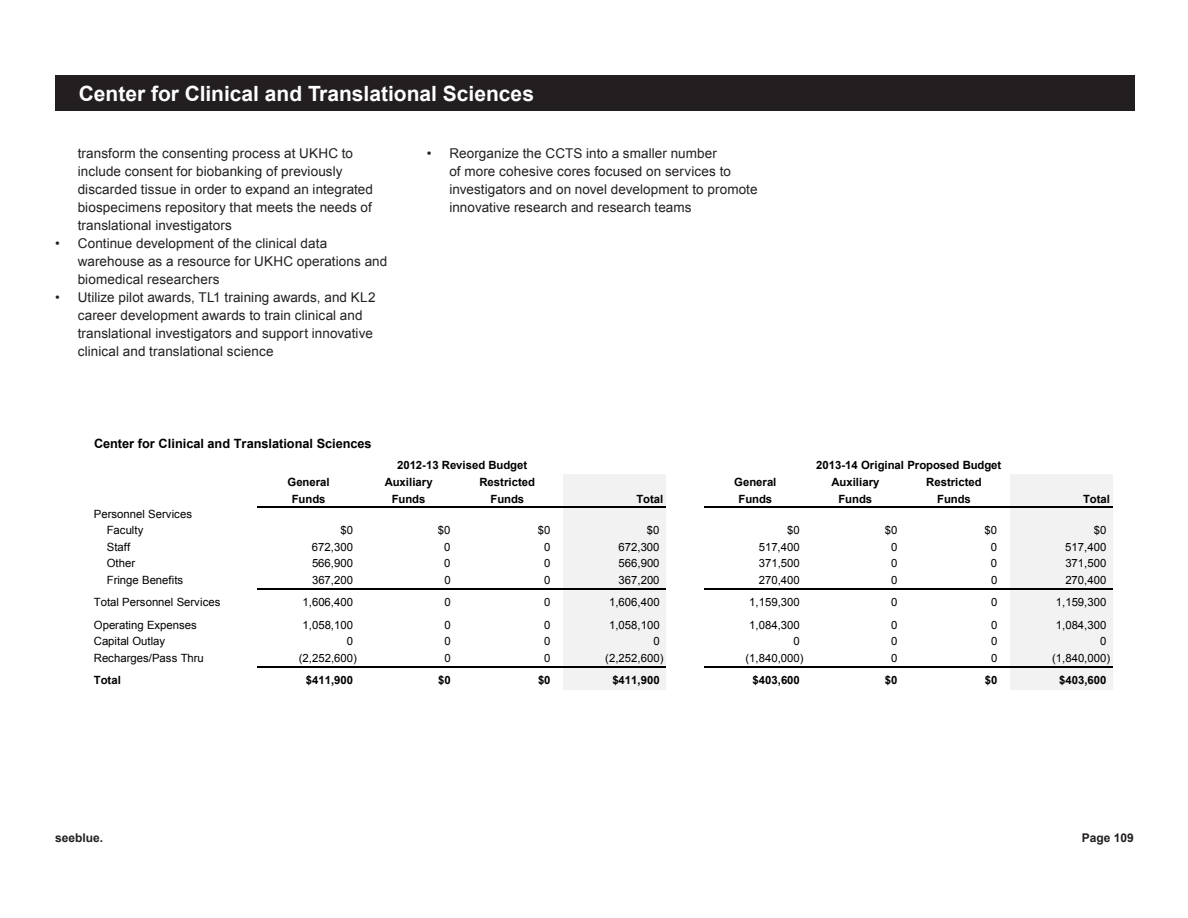
<style>
.page{position:relative;width:1188px;height:918px;background:#fff}
.page>*{position:absolute;margin:0;border:0;box-sizing:border-box;transform-origin:0 0}
.Headline{font:700 21px "Arial";color:#fff}
.List_Paragraph{font:13.5px/18px "Arial";letter-spacing:.005em;color:#231f20}
.t1{font:700 12.75px "Arial";letter-spacing:-.005em;color:#000}
.t2{font:700 12px "Arial";color:#231f20}
.t3{font:11.4px/16.4px "Arial";color:#000}
.t4{font:700 11.4px "Arial";color:#000}
</style>
<div class="page">
<div style="left:56px;top:75px;width:1080px;height:36px;background:#231f20"></div>
<div style="left:563px;top:474px;width:103px;height:216px;background:#f2f2f2"></div>
<div style="left:1010px;top:474px;width:103px;height:216px;background:#f2f2f2"></div>
<hr style="left:257px;top:506px;width:409px;height:1px;background:#000">
<hr style="left:257px;top:588px;width:409px;height:1px;background:#000">
<hr style="left:257px;top:666px;width:409px;height:1px;background:#000">
<hr style="left:704px;top:506px;width:409px;height:1px;background:#000">
<hr style="left:704px;top:588px;width:409px;height:1px;background:#000">
<hr style="left:704px;top:666px;width:409px;height:1px;background:#000">
<p class="Headline" style="left:79px;top:79px;width:457px">Center for Clinical and Translational Sciences</p>
<p class="List_Paragraph" style="left:78px;top:145px;width:297px">transform the consenting process at UKHC to include consent for biobanking of previously discarded tissue in order to expand an integrated biospecimens repository that meets the needs of translational investigators</p>
<p class="List_Paragraph" style="left:78px;top:235px;width:311px;text-indent:-23px">• Continue development of the clinical data warehouse as a resource for UKHC operations and biomedical researchers</p>
<p class="List_Paragraph" style="left:78px;top:289px;width:299px;text-indent:-23px">• Utilize pilot awards, TL1 training awards, and KL2 career development awards to train clinical and translational investigators and support innovative clinical and translational science</p>
<p class="List_Paragraph" style="left:449px;top:145px;width:310px;text-indent:-23px">• Reorganize the CCTS into a smaller number<br>of more cohesive cores focused on services to investigators and on novel development to promote innovative research and research teams</p>
<p class="t1" style="left:94px;top:435px;width:279px">Center for Clinical and Translational Sciences</p>
<p class="t4" style="left:288px;top:475px;width:44px">General</p>
<p class="t4" style="left:385px;top:475px;width:50px">Auxiliary</p>
<p class="t4" style="left:480px;top:475px;width:57px">Restricted</p>
<p class="t4" style="left:734px;top:475px;width:44px">General</p>
<p class="t4" style="left:831px;top:475px;width:50px">Auxiliary</p>
<p class="t4" style="left:926px;top:475px;width:57px">Restricted</p>
<p class="t4" style="left:292px;top:491px;width:35px">Funds</p>
<p class="t4" style="left:392px;top:491px;width:35px">Funds</p>
<p class="t4" style="left:491px;top:491px;width:35px">Funds</p>
<p class="t4" style="left:636px;top:491px;width:28px">Total</p>
<p class="t4" style="left:739px;top:491px;width:35px">Funds</p>
<p class="t4" style="left:838px;top:491px;width:35px">Funds</p>
<p class="t4" style="left:937px;top:491px;width:35px">Funds</p>
<p class="t4" style="left:1083px;top:491px;width:28px">Total</p>
<p class="t3" style="left:107px;top:506px;width:87px;text-indent:-13px">Personnel Services<br>Faculty</p>
<p class="t4" style="left:397px;top:457px;width:132px">2012-13 Revised Budget</p>
<p class="t4" style="left:816px;top:457px;width:187px">2013-14 Original Proposed Budget</p>
<p class="t3" style="left:340px;top:522px;width:14px">$0</p>
<p class="t3" style="left:438px;top:522px;width:14px">$0</p>
<p class="t3" style="left:538px;top:522px;width:14px">$0</p>
<p class="t3" style="left:647px;top:522px;width:14px">$0</p>
<p class="t3" style="left:787px;top:522px;width:14px">$0</p>
<p class="t3" style="left:885px;top:522px;width:14px">$0</p>
<p class="t3" style="left:985px;top:522px;width:14px">$0</p>
<p class="t3" style="left:1094px;top:522px;width:14px">$0</p>
<p class="t3" style="left:107px;top:539px;width:25px">Staff</p>
<p class="t3" style="left:312px;top:539px;width:43px">672,300</p>
<p class="t3" style="left:444px;top:539px;width:8px">0</p>
<p class="t3" style="left:544px;top:539px;width:8px">0</p>
<p class="t3" style="left:619px;top:539px;width:43px">672,300</p>
<p class="t3" style="left:759px;top:539px;width:43px">517,400</p>
<p class="t3" style="left:891px;top:539px;width:8px">0</p>
<p class="t3" style="left:991px;top:539px;width:8px">0</p>
<p class="t3" style="left:1065px;top:539px;width:43px">517,400</p>
<p class="t3" style="left:107px;top:555px;width:30px">Other</p>
<p class="t3" style="left:312px;top:555px;width:43px">566,900</p>
<p class="t3" style="left:444px;top:555px;width:8px">0</p>
<p class="t3" style="left:544px;top:555px;width:8px">0</p>
<p class="t3" style="left:619px;top:555px;width:43px">566,900</p>
<p class="t3" style="left:759px;top:555px;width:43px">371,500</p>
<p class="t3" style="left:891px;top:555px;width:8px">0</p>
<p class="t3" style="left:991px;top:555px;width:8px">0</p>
<p class="t3" style="left:1065px;top:555px;width:43px">371,500</p>
<p class="t3" style="left:107px;top:571px;width:78px">Fringe Benefits</p>
<p class="t3" style="left:312px;top:571px;width:43px">367,200</p>
<p class="t3" style="left:444px;top:571px;width:8px">0</p>
<p class="t3" style="left:544px;top:571px;width:8px">0</p>
<p class="t3" style="left:619px;top:571px;width:43px">367,200</p>
<p class="t3" style="left:759px;top:571px;width:43px">270,400</p>
<p class="t3" style="left:891px;top:571px;width:8px">0</p>
<p class="t3" style="left:991px;top:571px;width:8px">0</p>
<p class="t3" style="left:1065px;top:571px;width:43px">270,400</p>
<p class="t3" style="left:94px;top:594px;width:128px">Total Personnel Services</p>
<p class="t3" style="left:303px;top:594px;width:52px">1,606,400</p>
<p class="t3" style="left:444px;top:594px;width:8px">0</p>
<p class="t3" style="left:544px;top:594px;width:8px">0</p>
<p class="t3" style="left:609px;top:594px;width:52px">1,606,400</p>
<p class="t3" style="left:749px;top:594px;width:52px">1,159,300</p>
<p class="t3" style="left:891px;top:594px;width:8px">0</p>
<p class="t3" style="left:991px;top:594px;width:8px">0</p>
<p class="t3" style="left:1056px;top:594px;width:52px">1,159,300</p>
<p class="t3" style="left:94px;top:617px;width:104px">Operating Expenses</p>
<p class="t3" style="left:303px;top:617px;width:52px">1,058,100</p>
<p class="t3" style="left:444px;top:617px;width:8px">0</p>
<p class="t3" style="left:544px;top:617px;width:8px">0</p>
<p class="t3" style="left:609px;top:617px;width:52px">1,058,100</p>
<p class="t3" style="left:749px;top:617px;width:52px">1,084,300</p>
<p class="t3" style="left:891px;top:617px;width:8px">0</p>
<p class="t3" style="left:991px;top:617px;width:8px">0</p>
<p class="t3" style="left:1056px;top:617px;width:52px">1,084,300</p>
<p class="t3" style="left:94px;top:633px;width:73px">Capital Outlay</p>
<p class="t3" style="left:347px;top:633px;width:8px">0</p>
<p class="t3" style="left:444px;top:633px;width:8px">0</p>
<p class="t3" style="left:544px;top:633px;width:8px">0</p>
<p class="t3" style="left:653px;top:633px;width:8px">0</p>
<p class="t3" style="left:794px;top:633px;width:8px">0</p>
<p class="t3" style="left:891px;top:633px;width:8px">0</p>
<p class="t3" style="left:991px;top:633px;width:8px">0</p>
<p class="t3" style="left:1100px;top:633px;width:8px">0</p>
<p class="t3" style="left:94px;top:650px;width:111px">Recharges/Pass Thru</p>
<p class="t3" style="left:299px;top:650px;width:60px">(2,252,600)</p>
<p class="t3" style="left:444px;top:650px;width:8px">0</p>
<p class="t3" style="left:544px;top:650px;width:8px">0</p>
<p class="t3" style="left:605px;top:650px;width:60px">(2,252,600)</p>
<p class="t3" style="left:746px;top:650px;width:60px">(1,840,000)</p>
<p class="t3" style="left:891px;top:650px;width:8px">0</p>
<p class="t3" style="left:991px;top:650px;width:8px">0</p>
<p class="t3" style="left:1052px;top:650px;width:60px">(1,840,000)</p>
<p class="t4" style="left:94px;top:673px;width:28px">Total</p>
<p class="t4" style="left:306px;top:673px;width:49px">$411,900</p>
<p class="t4" style="left:438px;top:673px;width:14px">$0</p>
<p class="t4" style="left:538px;top:673px;width:14px">$0</p>
<p class="t4" style="left:612px;top:673px;width:49px">$411,900</p>
<p class="t4" style="left:753px;top:673px;width:49px">$403,600</p>
<p class="t4" style="left:885px;top:673px;width:14px">$0</p>
<p class="t4" style="left:985px;top:673px;width:14px">$0</p>
<p class="t4" style="left:1059px;top:673px;width:49px">$403,600</p>
<p class="t2" style="left:55px;top:830px;width:50px">seeblue.</p>
<p class="t2" style="left:1082px;top:830px;width:54px">Page 109</p>
</div>
